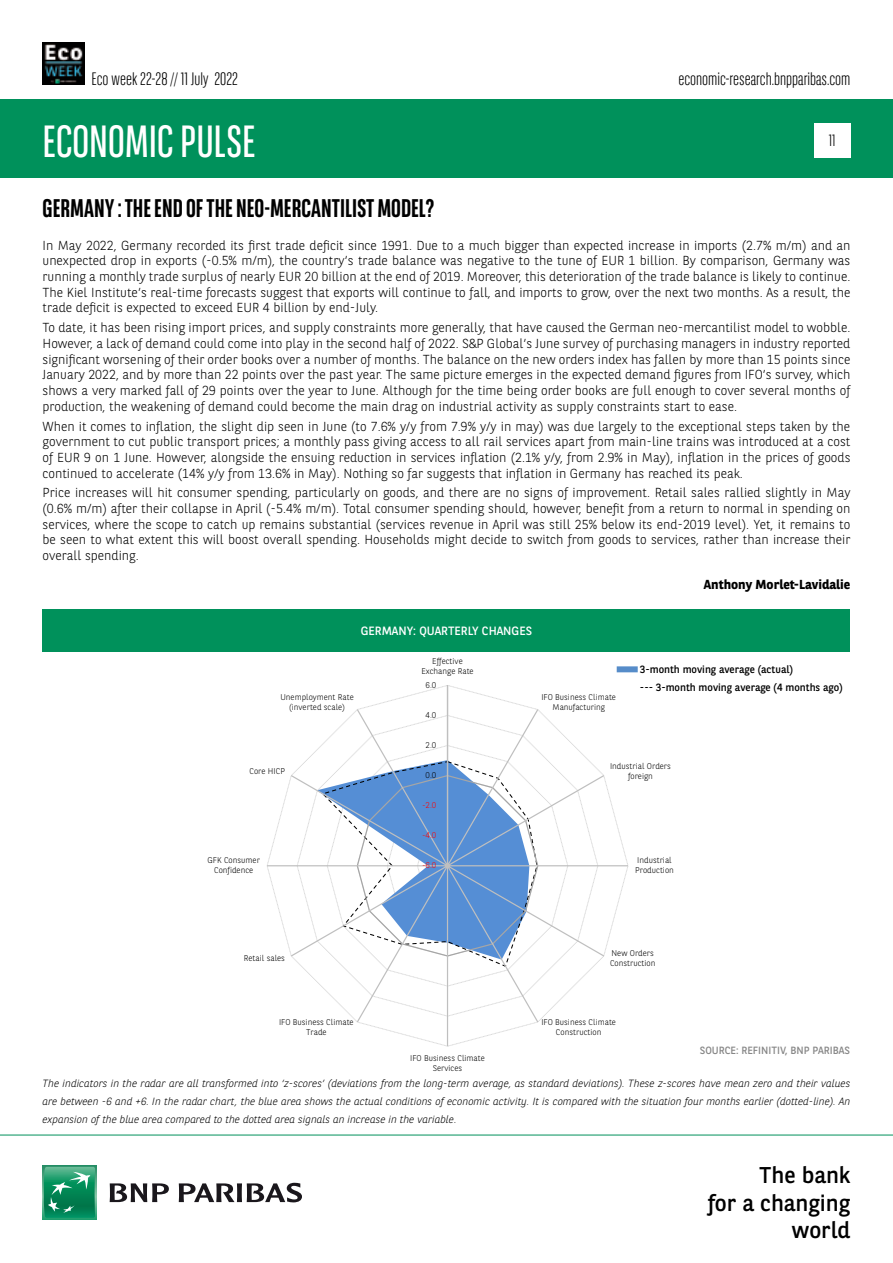
<style>
.page{position:relative;width:893px;height:1263px;background:#fff}
.page>*{position:absolute;margin:0;border:0;box-sizing:border-box;transform-origin:0 0}
.t1{font:45px "BNPP Sans Condensed";color:#fff}
.t2{font:700 25.5px "BNPP Sans Condensed";color:#000}
.t3{font:22.8px/27.3px "BNPP Sans";color:#000;text-align:right}
.t4{font:300 18px "BNPP Sans Condensed";color:#000}
.t5{font:300 16.5px "BNPP Sans Condensed";color:#000}
.t6{font:300 13.05px/15.6px "BNPP Sans";color:#000;text-align:justify}
.t7{font:700 13.05px "BNPP Sans";color:#000}
.t8{font:12px "BNPP Sans";color:#fff}
.t9{font:italic 300 10.5px/18px "BNPP Sans";color:#000;text-align:justify}
.t10{font:10.5px/18px "BNPP Sans";color:#000}
.t11{font:10.5px "BNPP Sans";color:#878787}
.t12{font:300 8.4px/10.1px "BNPP Sans";color:#000;text-align:center}
.t13{font:300 8.4px "BNPP Sans";color:#f00}
.s1{font-style:normal}
</style>
<div class="page">
<div style="left:1px;top:99px;width:892px;height:78px;background:#00915b"></div>
<svg style="left:43px;top:1166px;width:53px;height:53px"></svg>
<svg style="left:44px;top:1167px;width:51px;height:51px;background:#26996e"></svg>
<svg style="left:110px;top:1183px;width:59px;height:19px"></svg>
<svg style="left:179px;top:1183px;width:123px;height:19px"></svg>
<hr style="left:0;top:1135px;width:893px;height:1px;background:#00915b">
<div style="left:814px;top:123px;width:36px;height:34px;background:#fff"></div>
<img style="left:43px;top:43px;width:42px;height:42px">
<svg style="left:267px;top:685px;width:362px;height:362px"></svg>
<div style="left:43px;top:609px;width:807px;height:43px;background:#00915b"></div>
<div style="left:617px;top:666px;width:21px;height:6px;background:#568cc9"></div>
<h3 class="t4" style="left:91px;top:67px;width:148px">Eco week 22-28 // 11 July 2022</h3>
<h1 class="t1" style="left:43px;top:113px;width:215px">ECONOMIC PULSE</h1>
<h3 class="t4" style="left:678px;top:67px;width:174px">economic-research.bnpparibas.com</h3>
<p class="t5" style="left:829px;top:130px;width:8px">11</p>
<h2 class="t2" style="left:43px;top:193px;width:393px">GERMANY : THE END OF THE NEO-MERCANTILIST MODEL?</h2>
<p class="t6" style="left:43px;top:237px;width:809px">In May 2022, Germany recorded its first trade deficit since 1991. Due to a much bigger than expected increase in imports (2.7% m/m) and an unexpected drop in exports (-0.5% m/m), the country’s trade balance was negative to the tune of EUR 1 billion. By comparison, Germany was running a monthly trade surplus of nearly EUR 20 billion at the end of 2019. Moreover, this deterioration of the trade balance is likely to continue.<br>The Kiel Institute’s real-time forecasts suggest that exports will continue to fall, and imports to grow, over the next two months. As a result, the trade deficit is expected to exceed EUR 4 billion by end-July.</p>
<p class="t6" style="left:43px;top:319px;width:809px">To date, it has been rising import prices, and supply constraints more generally, that have caused the German neo-mercantilist model to wobble.<br>However, a lack of demand could come into play in the second half of 2022. S&amp;P Global’s June survey of purchasing managers in industry reported significant worsening of their order books over a number of months. The balance on the new orders index has fallen by more than 15 points since January 2022, and by more than 22 points over the past year. The same picture emerges in the expected demand figures from IFO’s survey, which shows a very marked fall of 29 points over the year to June. Although for the time being order books are full enough to cover several months of production, the weakening of demand could become the main drag on industrial activity as supply constraints start to ease.</p>
<p class="t6" style="left:43px;top:418px;width:809px">When it comes to inflation, the slight dip seen in June (to 7.6% y/y from 7.9% y/y in may) was due largely to the exceptional steps taken by the government to cut public transport prices; a monthly pass giving access to all rail services apart from main-line trains was introduced at a cost of EUR 9 on 1 June. However, alongside the ensuing reduction in services inflation (2.1% y/y, from 2.9% in May), inflation in the prices of goods continued to accelerate (14% y/y from 13.6% in May). Nothing so far suggests that inflation in Germany has reached its peak.</p>
<p class="t6" style="left:43px;top:484px;width:809px">Price increases will hit consumer spending, particularly on goods, and there are no signs of improvement. Retail sales rallied slightly in May (0.6% m/m) after their collapse in April (-5.4% m/m). Total consumer spending should, however, benefit from a return to normal in spending on services, where the scope to catch up remains substantial (services revenue in April was still 25% below its end-2019 level). Yet, it remains to be seen to what extent this will boost overall spending. Households might decide to switch from goods to services, rather than increase their overall spending.</p>
<p class="t7" style="left:704px;top:575px;width:148px">Anthony Morlet-Lavidalie</p>
<p class="t8" style="left:361px;top:623px;width:173px">GERMANY: QUARTERLY CHANGES</p>
<p class="t12" style="left:280px;top:692px;width:75px">Unemployment Rate (inverted scale)</p>
<p class="t12" style="left:421px;top:656px;width:54px">Effective<br>Exchange Rate</p>
<p class="t12" style="left:426px;top:679px;width:12px">6.0</p>
<p class="t12" style="left:426px;top:709px;width:12px">4.0</p>
<p class="t12" style="left:541px;top:692px;width:76px">IFO Business Climate<br>Manufacturing</p>
<p class="t10" style="left:640px;top:660px;width:204px">3-month moving average (actual)<br>--- 3-month moving average (4 months ago)</p>
<p class="t12" style="left:426px;top:739px;width:12px">2.0</p>
<p class="t12" style="left:249px;top:765px;width:37px">Core HICP</p>
<p class="t12" style="left:426px;top:769px;width:12px">0.0</p>
<p class="t12" style="left:610px;top:760px;width:62px">Industrial Orders foreign</p>
<p class="t13" style="left:422px;top:799px;width:16px">-2.0</p>
<p class="t13" style="left:422px;top:829px;width:16px">-4.0</p>
<p class="t12" style="left:207px;top:854px;width:54px">GFK Consumer<br>Confidence</p>
<p class="t13" style="left:422px;top:859px;width:16px">-6.0</p>
<p class="t12" style="left:635px;top:854px;width:40px;text-align:left">Industrial<br>Production</p>
<p class="t12" style="left:244px;top:953px;width:43px">Retail sales</p>
<p class="t12" style="left:279px;top:1017px;width:76px">IFO Business Climate<br>Trade</p>
<p class="t12" style="left:410px;top:1052px;width:76px">IFO Business Climate<br>Services</p>
<p class="t12" style="left:610px;top:948px;width:47px;text-align:left">New Orders<br>Construction</p>
<p class="t12" style="left:541px;top:1017px;width:76px">IFO Business Climate<br>Construction</p>
<p class="t11" style="left:700px;top:1043px;width:152px">SOURCE: REFINITIV, BNP PARIBAS</p>
<p class="t9" style="left:43px;top:1074px;width:809px">The indicators in the radar are all transformed into ‘z-scores’ (deviations from the long-term average, as standard deviations). These z-scores have mean zero and their values are between -6 and +6. In the radar chart, the blue area shows the actual conditions of economic activity. It is compared with the situation four months earlier (dotted-line). An expansion of the blue area compared to the dotted area signals an increase in the variable<span class="s1">.</span></p>
<h3 class="t3" style="left:708px;top:1161px;width:144px">The bank<br>for a changing world</h3>
</div>
